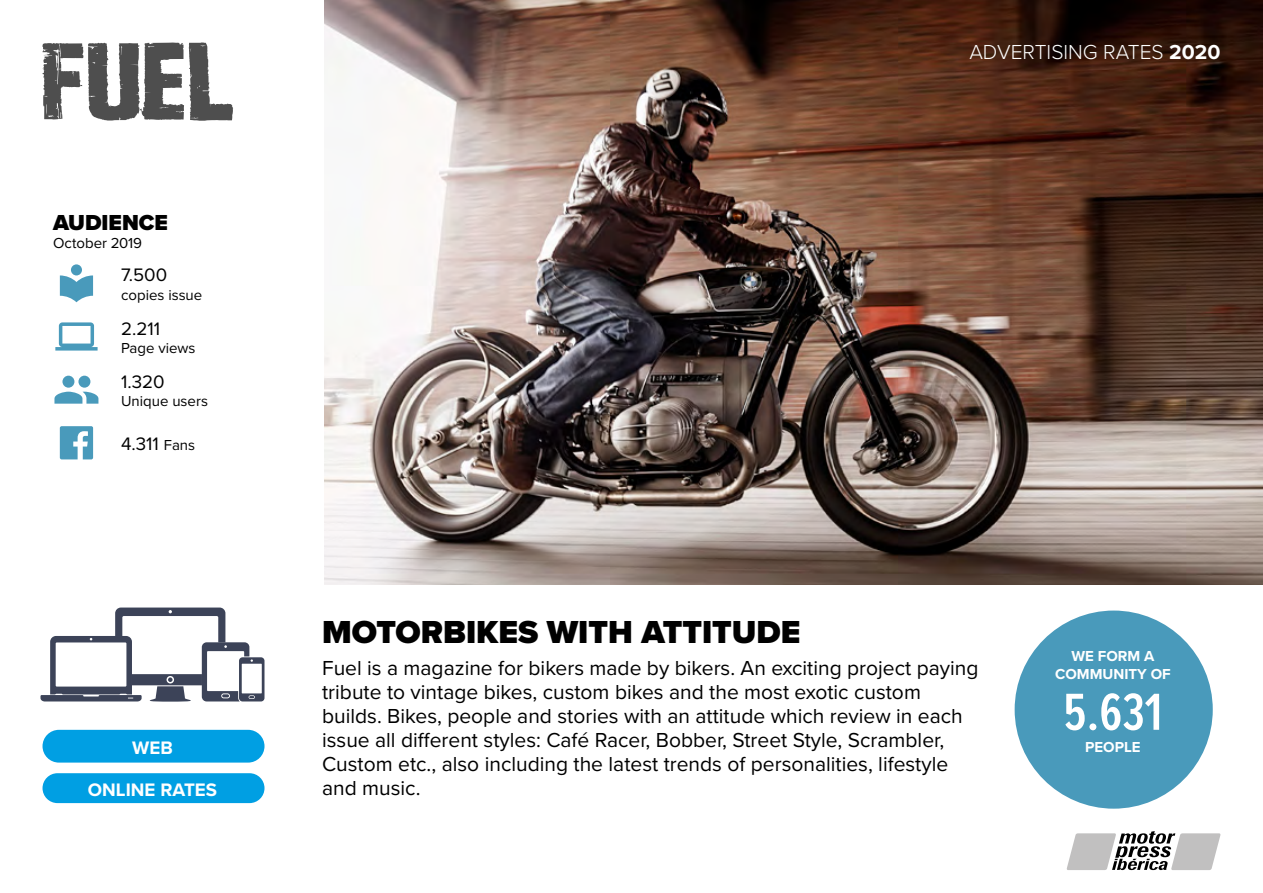
<style>
.page{position:relative;width:1263px;height:893px;background:#fff}
.page>*{position:absolute;margin:0;border:0;box-sizing:border-box;transform-origin:0 0}
.t1{font:600 54px "Proxima Nova Ex Cn";color:#fff}
.Titulo_1{font:900 33px "Proxima Nova";color:#000}
.t2{font:900 22.5px "Proxima Nova";color:#000}
.Texto_2{font:21px/24px "Proxima Nova";color:#000}
.Sección{font:300 21px "Proxima Nova";color:#fff}
.t3{font:18.75px "Proxima Nova";color:#000}
.Leyendas{font:700 18.75px "Proxima Nova";color:#fff}
.t4{font:15px "Proxima Nova";color:#000}
.t5{font:700 15px/18px "Proxima Nova";color:#fff;text-align:center}
.s1{font-size:15px}
.s2{font-weight:700}
</style>
<div class="page">
<img style="left:324px;top:0;width:939px;height:584px">
<svg style="left:40px;top:608px;width:224px;height:94px"></svg>
<div style="left:43px;top:730px;width:221px;height:33px;background:#009fe3;border-radius:16px"></div>
<div style="left:1013px;top:609px;width:201px;height:201px;background:#499abb;border-radius:50%"></div>
<div style="left:43px;top:773px;width:221px;height:30px;background:#009fe3;border-radius:15px"></div>
<svg style="left:60px;top:264px;width:33px;height:38px"></svg>
<svg style="left:55px;top:322px;width:43px;height:29px"></svg>
<svg style="left:54px;top:376px;width:44px;height:28px"></svg>
<svg style="left:60px;top:426px;width:33px;height:33px"></svg>
<svg style="left:1066px;top:831px;width:155px;height:39px"></svg>
<svg style="left:42px;top:42px;width:191px;height:79px"></svg>
<p class="t2" style="left:53px;top:206px;width:116px">AUDIENCE</p>
<p class="t4" style="left:53px;top:232px;width:90px">October 2019</p>
<p class="t3" style="left:121px;top:261px;width:48px">7.500</p>
<p class="t4" style="left:121px;top:284px;width:83px">copies issue</p>
<p class="t3" style="left:121px;top:314px;width:41px">2.211</p>
<p class="t4" style="left:121px;top:337px;width:76px">Page views</p>
<p class="t3" style="left:121px;top:367px;width:45px">1.320</p>
<p class="t4" style="left:121px;top:390px;width:88px">Unique users</p>
<p class="t3" style="left:121px;top:430px;width:76px">4.311 <span class="s1">Fans</span></p>
<p class="Leyendas" style="left:132px;top:733px;width:42px">WEB</p>
<p class="Leyendas" style="left:88px;top:775px;width:131px">ONLINE RATES</p>
<p class="Sección" style="left:969px;top:36px;width:253px">ADVERTISING RATES <span class="s2">2020</span></p>
<p class="Titulo_1" style="left:322px;top:607px;width:480px">MOTORBIKES WITH ATTITUDE</p>
<p class="Texto_2" style="left:322px;top:655px;width:658px">Fuel is a magazine for bikers made by bikers. An exciting project paying tribute to vintage bikes, custom bikes and the most exotic custom builds. Bikes, people and stories with an attitude which review in each issue all different styles: Café Racer, Bobber, Street Style, Scrambler, Custom etc., also including the latest trends of personalities, lifestyle and music.</p>
<p class="t5" style="left:1055px;top:646px;width:117px">WE FORM A<br>COMMUNITY OF</p>
<p class="t1" style="left:1063px;top:673px;width:100px">5.631</p>
<p class="t5" style="left:1085px;top:738px;width:57px">PEOPLE</p>
</div>
